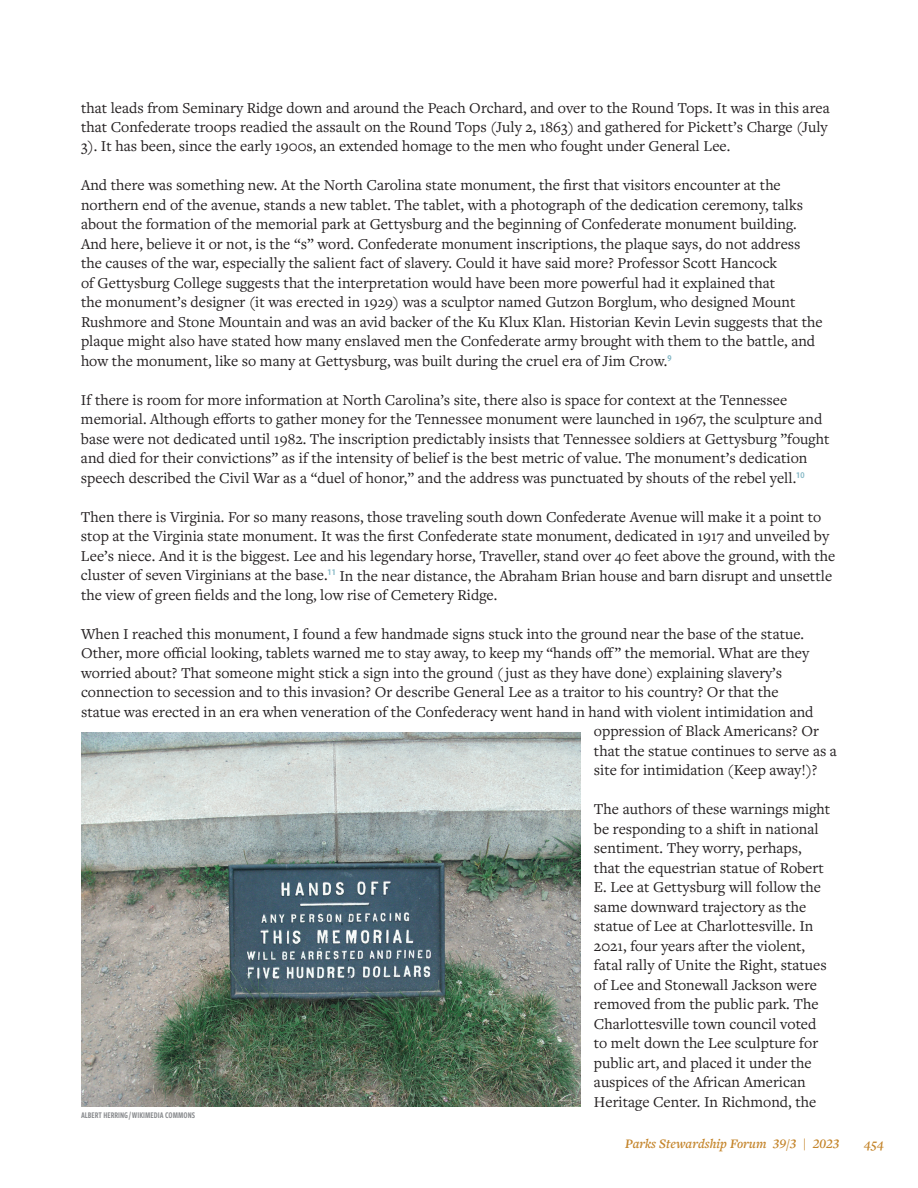
<style>
.page{position:relative;width:918px;height:1188px;background:#fff}
.page>*{position:absolute;margin:0;border:0;box-sizing:border-box;transform-origin:0 0}
.t1{font:15.75px/19.5px "Freight Text Pro";color:#231f20}
.t2{font:italic 600 13.5px "Freight Text Pro";color:#c4842a}
.t3{font:9px "Freight Sans Cmp Pro Semi";color:#898b8e}
</style>
<div class="page">
<img style="left:81px;top:732px;width:499px;height:375px">
<p class="t1" style="left:81px;top:97px;width:750px">that leads from Seminary Ridge down and around the Peach Orchard, and over to the Round Tops. It was in this area that Confederate troops readied the assault on the Round Tops (July 2, 1863) and gathered for Pickett’s Charge (July<br>3). It has been, since the early 1900s, an extended homage to the men who fought under General Lee.</p>
<p class="t1" style="left:81px;top:175px;width:743px">And there was something new. At the North Carolina state monument, the first that visitors encounter at the northern end of the avenue, stands a new tablet. The tablet, with a photograph of the dedication ceremony, talks about the formation of the memorial park at Gettysburg and the beginning of Confederate monument building.<br>And here, believe it or not, is the “s” word. Confederate monument inscriptions, the plaque says, do not address the causes of the war, especially the salient fact of slavery. Could it have said more? Professor Scott Hancock<br>of Gettysburg College suggests that the interpretation would have been more powerful had it explained that<br>the monument’s designer (it was erected in 1929) was a sculptor named Gutzon Borglum, who designed Mount Rushmore and Stone Mountain and was an avid backer of the Ku Klux Klan. Historian Kevin Levin suggests that the plaque might also have stated how many enslaved men the Confederate army brought with them to the battle, and how the monument, like so many at Gettysburg, was built during the cruel era of Jim Crow.<sup>9</sup></p>
<p class="t1" style="left:81px;top:390px;width:750px">If there is room for more information at North Carolina’s site, there also is space for context at the Tennessee memorial. Although efforts to gather money for the Tennessee monument were launched in 1967, the sculpture and base were not dedicated until 1982. The inscription predictably insists that Tennessee soldiers at Gettysburg ”fought and died for their convictions” as if the intensity of belief is the best metric of value. The monument’s dedication speech described the Civil War as a “duel of honor,” and the address was punctuated by shouts of the rebel yell.<sup>10</sup></p>
<p class="t1" style="left:81px;top:507px;width:756px">Then there is Virginia. For so many reasons, those traveling south down Confederate Avenue will make it a point to stop at the Virginia state monument. It was the first Confederate state monument, dedicated in 1917 and unveiled by Lee’s niece. And it is the biggest. Lee and his legendary horse, Traveller, stand over 40 feet above the ground, with the cluster of seven Virginians at the base.<sup>11</sup> In the near distance, the Abraham Brian house and barn disrupt and unsettle the view of green fields and the long, low rise of Cemetery Ridge.</p>
<p class="t1" style="left:81px;top:624px;width:725px">When I reached this monument, I found a few handmade signs stuck into the ground near the base of the statue.</p>
<p class="t1" style="left:81px;top:643px;width:730px">Other, more official looking, tablets warned me to stay away, to keep my “hands off” the memorial. What are they</p>
<p class="t1" style="left:81px;top:663px;width:703px">worried about? That someone might stick a sign into the ground ( just as they have done) explaining slavery’s</p>
<p class="t1" style="left:81px;top:682px;width:699px">connection to secession and to this invasion? Or describe General Lee as a traitor to his country? Or that the</p>
<p class="t1" style="left:81px;top:702px;width:734px">statue was erected in an era when veneration of the Confederacy went hand in hand with violent intimidation and</p>
<p class="t1" style="left:594px;top:721px;width:227px">oppression of Black Americans? Or</p>
<p class="t1" style="left:594px;top:741px;width:244px">that the statue continues to serve as a</p>
<p class="t1" style="left:594px;top:760px;width:225px">site for intimidation (Keep away!)?</p>
<p class="t1" style="left:594px;top:799px;width:238px">The authors of these warnings might be responding to a shift in national sentiment. They worry, perhaps, that the equestrian statue of Robert E. Lee at Gettysburg will follow the same downward trajectory as the statue of Lee at Charlottesville. In 2021, four years after the violent, fatal rally of Unite the Right, statues of Lee and Stonewall Jackson were removed from the public park. The Charlottesville town council voted to melt down the Lee sculpture for public art, and placed it under the auspices of the African American Heritage Center. In Richmond, the</p>
<p class="t3" style="left:81px;top:1109px;width:116px">ALBERT HERRING / WIKIMEDIA COMMONS</p>
<p class="t2" style="left:625px;top:1134px;width:216px">Parks Stewardship Forum 39/3 | 2023</p>
<p class="t2" style="left:864px;top:1134px;width:21px">454</p>
</div>
